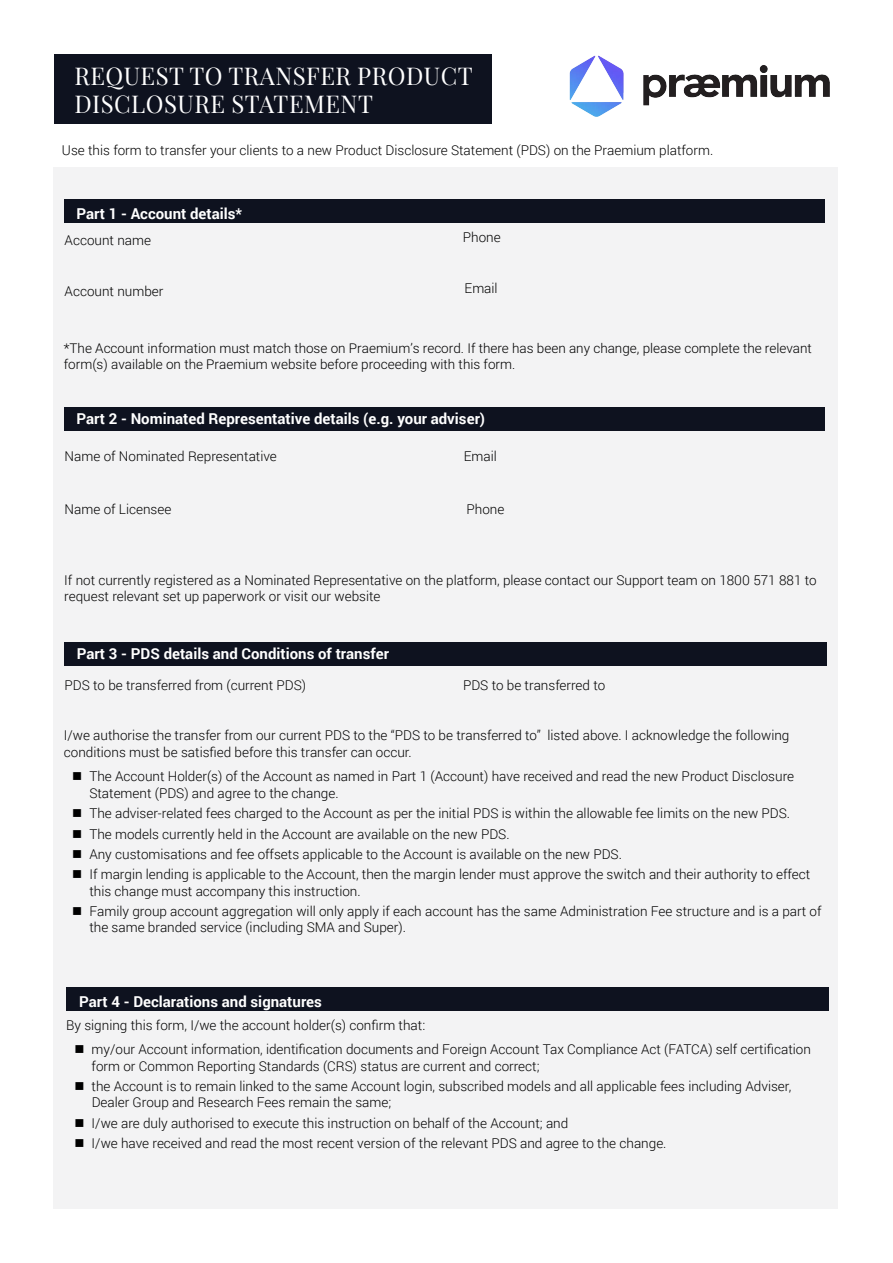
<style>
.page{position:relative;width:893px;height:1263px;background:#fff}
.page>*{position:absolute;margin:0;border:0;box-sizing:border-box;transform-origin:0 0}
.t1{font:24px/28.8px "Playfair Display";letter-spacing:.02em;color:#fff}
.t2{font:700 15px "Roboto";color:#fff}
.t3{font:300 13.5px/20.4px "Roboto";color:#000}
</style>
<div class="page">
<div style="left:54px;top:54px;width:437px;height:69px;background:#0e121f"></div>
<div style="left:53px;top:168px;width:785px;height:1041px;background:#f3f3f4"></div>
<div style="left:64px;top:200px;width:761px;height:23px;background:#0e121f"></div>
<div style="left:64px;top:407px;width:761px;height:23px;background:#0e121f"></div>
<div style="left:64px;top:642px;width:762px;height:23px;background:#0e121f"></div>
<div style="left:66px;top:987px;width:763px;height:23px;background:#0e121f"></div>
<img style="left:569px;top:55px;width:261px;height:62px">
<h1 class="t1" style="left:74px;top:59px;width:400px">REQUEST TO TRANSFER PRODUCT<br>DISCLOSURE STATEMENT</h1>
<p class="t3" style="left:62px;top:139px;width:653px">Use this form to transfer your clients to a new Product Disclosure Statement (PDS) on the Praemium platform.</p>
<p class="t2" style="left:77px;top:203px;width:167px">Part 1 - Account details*</p>
<p class="t3" style="left:65px;top:230px;width:88px">Account name</p>
<p class="t3" style="left:65px;top:280px;width:100px">Account number</p>
<p class="t3" style="left:463px;top:227px;width:39px">Phone</p>
<p class="t3" style="left:465px;top:278px;width:35px">Email</p>
<p class="t3" style="left:64px;top:339px;width:750px;line-height:16.2px">*The Account information must match those on Praemium’s record. If there has been any change, please complete the relevant form(s) available on the Praemium website before proceeding with this form.</p>
<p class="t2" style="left:77px;top:408px;width:410px">Part 2 - Nominated Representative details (e.g. your adviser)</p>
<p class="t3" style="left:65px;top:446px;width:214px">Name of Nominated Representative</p>
<p class="t3" style="left:65px;top:498px;width:108px">Name of Licensee</p>
<p class="t3" style="left:464px;top:446px;width:35px">Email</p>
<p class="t3" style="left:466px;top:498px;width:39px">Phone</p>
<p class="t3" style="left:64px;top:571px;width:754px;line-height:16.2px">If not currently registered as a Nominated Representative on the platform, please contact our Support team on 1800 571 881 to request relevant set up paperwork or visit our website</p>
<p class="t2" style="left:77px;top:643px;width:314px">Part 3 - PDS details and Conditions of transfer</p>
<p class="t3" style="left:65px;top:674px;width:243px">PDS to be transferred from (current PDS)</p>
<p class="t3" style="left:463px;top:674px;width:144px">PDS to be transferred to</p>
<p class="t3" style="left:64px;top:727px;width:727px;line-height:16.2px">I/we authorise the transfer from our current PDS to the “PDS to be transferred to” listed above. I acknowledge the following conditions must be satisfied before this transfer can occur.</p>
<p class="t3" style="left:89px;top:768px;width:706px;line-height:16.2px">The Account Holder(s) of the Account as named in Part 1 (Account) have received and read the new Product Disclosure<br>Statement (PDS) and agree to the change.</p>
<p class="t3" style="left:89px;top:803px;width:723px">The adviser-related fees charged to the Account as per the initial PDS is within the allowable fee limits on the new PDS.<br>The models currently held in the Account are available on the new PDS.<br>Any customisations and fee offsets applicable to the Account is available on the new PDS.<br>If margin lending is applicable to the Account, then the margin lender must approve the switch and their authority to effect</p>
<p class="t3" style="left:89px;top:880px;width:734px">this change must accompany this instruction.<br>Family group account aggregation will only apply if each account has the same Administration Fee structure and is a part of</p>
<p class="t3" style="left:89px;top:917px;width:318px">the same branded service (including SMA and Super).</p>
<p class="t2" style="left:79px;top:991px;width:244px">Part 4 - Declarations and signatures</p>
<p class="t3" style="left:92px;top:1012px;width:721px;line-height:24.8px;text-indent:-26px">By signing this form, I/we the account holder(s) confirm that:<br>my/our Account information, identification documents and Foreign Account Tax Compliance Act (FATCA) self certification</p>
<p class="t3" style="left:92px;top:1055px;width:701px">form or Common Reporting Standards (CRS) status are current and correct;<br>the Account is to remain linked to the same Account login, subscribed models and all applicable fees including Adviser,</p>
<p class="t3" style="left:92px;top:1092px;width:576px">Dealer Group and Research Fees remain the same;<br>I/we are duly authorised to execute this instruction on behalf of the Account; and<br>I/we have received and read the most recent version of the relevant PDS and agree to the change.</p>
</div>
